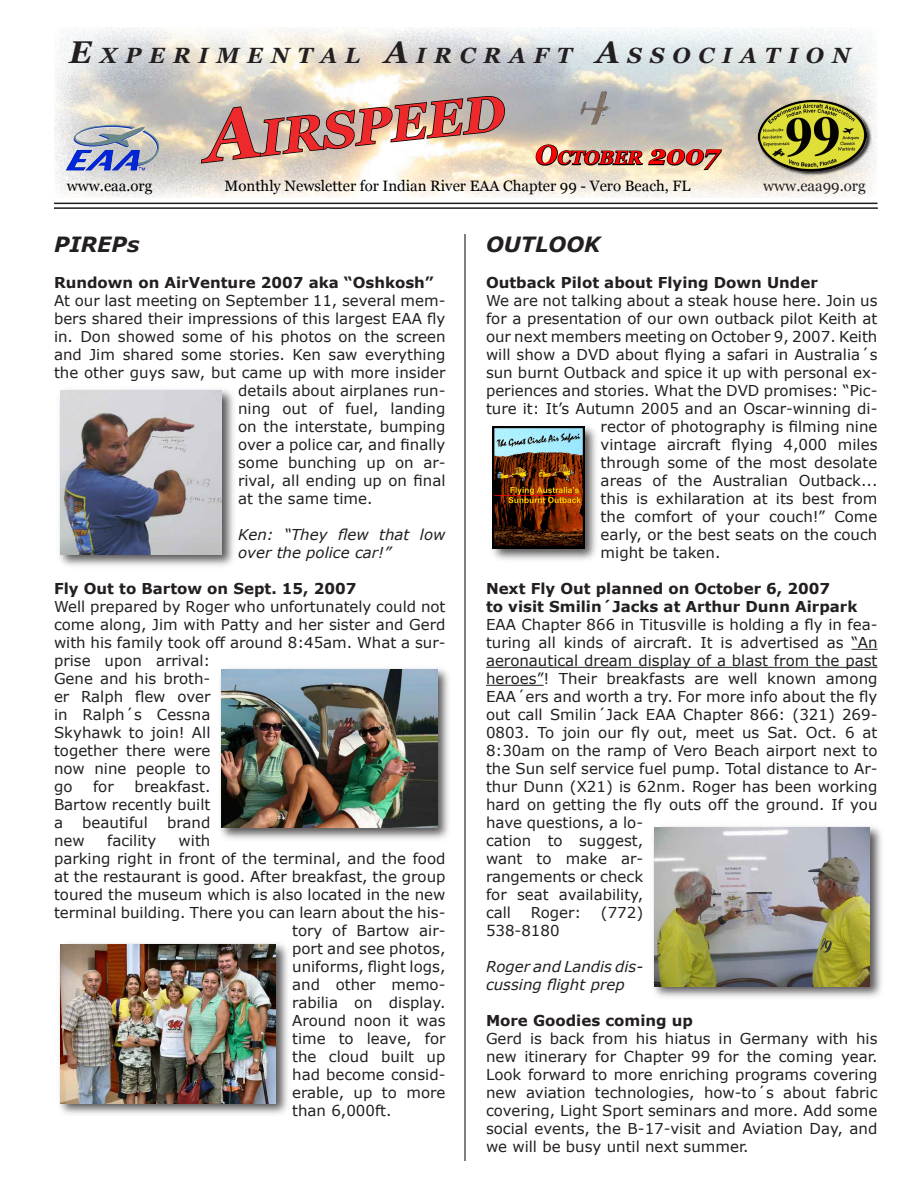
<style>
.page{position:relative;width:918px;height:1188px;background:#fff}
.page>*{position:absolute;margin:0;border:0;box-sizing:border-box;transform-origin:0 0}
.t1{font:italic 700 50.4px "Georgia";color:#ee292b}
.t2{font:italic 700 22.05px "Georgia";letter-spacing:.365em;color:#231f20}
.t3{font:italic 700 21px "Verdana";color:#231f20}
.t4{font:italic 700 18.9px "Georgia";color:#f00}
.t5{font:15px/18px "Verdana";color:#231f20}
.t6{font:700 15px "Verdana";color:#231f20}
.t7{font:italic 15px/18px "Verdana";color:#231f20}
.t8{font:15px "Georgia";color:#000}
.t9{font:15px "Georgia";color:#231f20}
.s1{font-size:31.5px}
.s2{font-size:27px}
</style>
<div class="page">
<img style="left:54px;top:27px;width:823px;height:171px">
<hr style="left:54px;top:203px;width:824px;height:1px;background:#201d1e">
<hr style="left:54px;top:207px;width:824px;height:2px;background:#201c1d">
<div style="left:757px;top:99px;width:115px;height:78px;background:#231f20;opacity:.89"></div>
<img style="left:758px;top:100px;width:49px;height:72px">
<img style="left:66px;top:125px;width:94px;height:46px">
<svg style="left:535px;top:140px;width:188px;height:35px;background:#b5ab97"></svg>
<hr style="left:465px;top:234px;width:1px;height:927px;background:#000">
<img style="left:581px;top:91px;width:30px;height:34px">
<svg style="left:852px;top:649px;width:26px;height:1px"></svg>
<hr style="left:486px;top:667px;width:392px;height:1px;background:#231f20">
<hr style="left:486px;top:685px;width:58px;height:1px;background:#231f20">
<div style="left:56px;top:386px;width:181px;height:183px;background:#231f20;opacity:.75"></div>
<img style="left:60px;top:390px;width:162px;height:164px">
<div style="left:218px;top:666px;width:235px;height:177px;background:#231f20;opacity:.75"></div>
<img style="left:221px;top:669px;width:216px;height:159px">
<div style="left:56px;top:941px;width:235px;height:177px;background:#231f20;opacity:.75"></div>
<img style="left:60px;top:944px;width:216px;height:159px">
<div style="left:489px;top:423px;width:110px;height:140px;background:#231f20;opacity:.75"></div>
<img style="left:493px;top:427px;width:91px;height:121px">
<div style="left:650px;top:824px;width:235px;height:177px;background:#231f20;opacity:.75"></div>
<img style="left:654px;top:827px;width:216px;height:159px">
<svg style="left:196px;top:80px;width:310px;height:95px;background:#c6bdb1"></svg>
<p class="t2" style="left:69px;top:43px;width:783px"><span class="s1">E</span> XPERIMENTAL <span class="s1">A</span>IRCRAFT <span class="s1">A</span>SSOCIATION</p>
<p class="t1" style="left:257px;top:109px;width:248px;rotate:-6deg">IRSPE E D</p>
<p class="t4" style="left:535px;top:147px;width:186px"><span class="s2">O</span>CTOBER <span class="s2">2007</span></p>
<p class="t8" style="left:67px;top:178px;width:87px">www.eaa.org</p>
<p class="t8" style="left:225px;top:178px;width:468px">Monthly Newsletter for Indian River EAA Chapter 99 - Vero Beach, FL</p>
<p class="t9" style="left:763px;top:178px;width:104px">www.eaa99.org</p>
<p class="t3" style="left:54px;top:231px;width:87px">PIREPs</p>
<p class="t6" style="left:54px;top:273px;width:381px">Rundown on AirVenture 2007 aka “Oshkosh”</p>
<p class="t5" style="left:54px;top:291px;width:393px">At our last meeting on September 11, several mem-</p>
<p class="t5" style="left:54px;top:309px;width:393px">bers shared their impressions of this largest EAA fly</p>
<p class="t5" style="left:54px;top:327px;width:393px">in. Don showed some of his photos on the screen</p>
<p class="t5" style="left:54px;top:345px;width:393px">and Jim shared some stories. Ken saw everything</p>
<p class="t5" style="left:54px;top:363px;width:393px">the other guys saw, but came up with more insider</p>
<p class="t5" style="left:238px;top:381px;width:209px">details about airplanes run-</p>
<p class="t5" style="left:238px;top:399px;width:209px">ning out of fuel, landing</p>
<p class="t5" style="left:238px;top:417px;width:209px">on the interstate, bumping</p>
<p class="t5" style="left:238px;top:435px;width:209px">over a police car, and finally</p>
<p class="t5" style="left:238px;top:453px;width:209px">some bunching up on ar-</p>
<p class="t5" style="left:238px;top:471px;width:209px">rival, all ending up on final</p>
<p class="t5" style="left:238px;top:489px;width:136px">at the same time.</p>
<p class="t7" style="left:238px;top:525px;width:209px">Ken: “They flew that low over the police car!”</p>
<p class="t6" style="left:54px;top:579px;width:304px">Fly Out to Bartow on Sept. 15, 2007</p>
<p class="t5" style="left:54px;top:597px;width:393px">Well prepared by Roger who unfortunately could not come along, Jim with Patty and her sister and Gerd with his family took off around 8:45am. What a sur&shy;prise upon arrival:<br>Gene and his broth-<br>er Ralph flew over<br>in Ralph´s Cessna<br>Skyhawk to join! All<br>together there were<br>now nine people to<br>go</p>
<p class="t5" style="left:54px;top:777px;width:158px;text-align:justify;text-indent:80px">breakfast.<br>Bartow recently built a</p>
<p class="t5" style="left:93px;top:777px;width:22px">for</p>
<p class="t5" style="left:82px;top:813px;width:67px">beautiful</p>
<p class="t5" style="left:167px;top:813px;width:45px">brand</p>
<p class="t5" style="left:54px;top:831px;width:32px">new</p>
<p class="t5" style="left:107px;top:831px;width:51px">facility</p>
<p class="t5" style="left:179px;top:831px;width:33px">with</p>
<p class="t5" style="left:54px;top:849px;width:393px">parking right in front of the terminal, and the food</p>
<p class="t5" style="left:54px;top:867px;width:393px">at the restaurant is good. After breakfast, the group</p>
<p class="t5" style="left:54px;top:885px;width:393px">toured the museum which is also located in the new</p>
<p class="t5" style="left:54px;top:903px;width:393px">terminal building. There you can learn about the his-</p>
<p class="t5" style="left:292px;top:921px;width:155px">tory of Bartow air-</p>
<p class="t5" style="left:292px;top:939px;width:155px">port and see photos,</p>
<p class="t5" style="left:292px;top:957px;width:155px">uniforms, flight logs,</p>
<p class="t5" style="left:292px;top:975px;width:155px">and other memo-</p>
<p class="t5" style="left:292px;top:993px;width:155px">rabilia on display.</p>
<p class="t5" style="left:292px;top:1011px;width:155px">Around noon it was</p>
<p class="t5" style="left:292px;top:1029px;width:155px">time to leave, for</p>
<p class="t5" style="left:292px;top:1047px;width:155px">the cloud built up</p>
<p class="t5" style="left:292px;top:1065px;width:155px">had become consid-</p>
<p class="t5" style="left:292px;top:1083px;width:155px">erable, up to more</p>
<p class="t5" style="left:292px;top:1101px;width:101px">than 6,000ft.</p>
<p class="t3" style="left:486px;top:231px;width:116px">OUTLOOK</p>
<p class="t6" style="left:486px;top:273px;width:333px">Outback Pilot about Flying Down Under</p>
<p class="t5" style="left:486px;top:291px;width:393px">We are not talking about a steak house here. Join us</p>
<p class="t5" style="left:486px;top:309px;width:393px">for a presentation of our own outback pilot Keith at</p>
<p class="t5" style="left:486px;top:327px;width:393px">our next members meeting on October 9, 2007. Keith</p>
<p class="t5" style="left:486px;top:345px;width:393px">will show a DVD about flying a safari in Australia´s</p>
<p class="t5" style="left:486px;top:363px;width:393px">sun burnt Outback and spice it up with personal ex-</p>
<p class="t5" style="left:486px;top:381px;width:393px">periences and stories. What the DVD promises: “Pic-</p>
<p class="t5" style="left:486px;top:399px;width:393px">ture it: It’s Autumn 2005 and an Oscar-winning di-</p>
<p class="t5" style="left:601px;top:417px;width:278px">rector of photography is filming nine</p>
<p class="t5" style="left:601px;top:435px;width:278px">vintage aircraft flying 4,000 miles</p>
<p class="t5" style="left:601px;top:453px;width:278px">through some of the most desolate</p>
<p class="t5" style="left:601px;top:471px;width:278px">areas of the Australian Outback...</p>
<p class="t5" style="left:601px;top:489px;width:278px">this is exhilaration at its best from</p>
<p class="t5" style="left:601px;top:507px;width:278px">the comfort of your couch!” Come</p>
<p class="t5" style="left:601px;top:525px;width:278px">early, or the best seats on the couch</p>
<p class="t5" style="left:601px;top:543px;width:121px">might be taken.</p>
<p class="t6" style="left:486px;top:579px;width:346px">Next Fly Out planned on October 6, 2007</p>
<p class="t6" style="left:486px;top:597px;width:373px">to visit Smilin´Jacks at Arthur Dunn Airpark</p>
<p class="t5" style="left:486px;top:615px;width:393px">EAA Chapter 866 in Titusville is holding a fly in fea&shy;turing all kinds of aircraft. It is advertised as “An aeronautical dream display of a blast from the past heroes”! Their breakfasts are well known among EAA´ers and worth a try. For more info about the fly out call Smilin´Jack EAA Chapter 866: (321) 269- 0803. To join our fly out, meet us Sat. Oct. 6 at 8:30am on the ramp of Vero Beach airport next to the Sun self service fuel pump. Total distance to Ar&shy;thur Dunn (X21) is 62nm. Roger has been working hard on getting the fly outs off the ground. If you have questions, a lo-<br>cation to suggest,<br>want to make ar-<br>rangements or check<br>for seat availability,<br>call</p>
<p class="t5" style="left:531px;top:903px;width:52px">Roger:</p>
<p class="t5" style="left:601px;top:903px;width:44px">(772)</p>
<p class="t5" style="left:486px;top:921px;width:75px">538-8180</p>
<p class="t7" style="left:486px;top:957px;width:159px">Roger and Landis dis&shy;cussing flight prep</p>
<p class="t6" style="left:486px;top:1011px;width:209px">More Goodies coming up</p>
<p class="t5" style="left:486px;top:1029px;width:393px;text-align:justify">Gerd is back from his hiatus in Germany with his new itinerary for Chapter 99 for the coming year.<br>Look forward to more enriching programs covering new aviation technologies, how-to´s about fabric covering, Light Sport seminars and more. Add some social events, the B-17-visit and Aviation Day, and we will be busy until next summer.</p>
</div>
